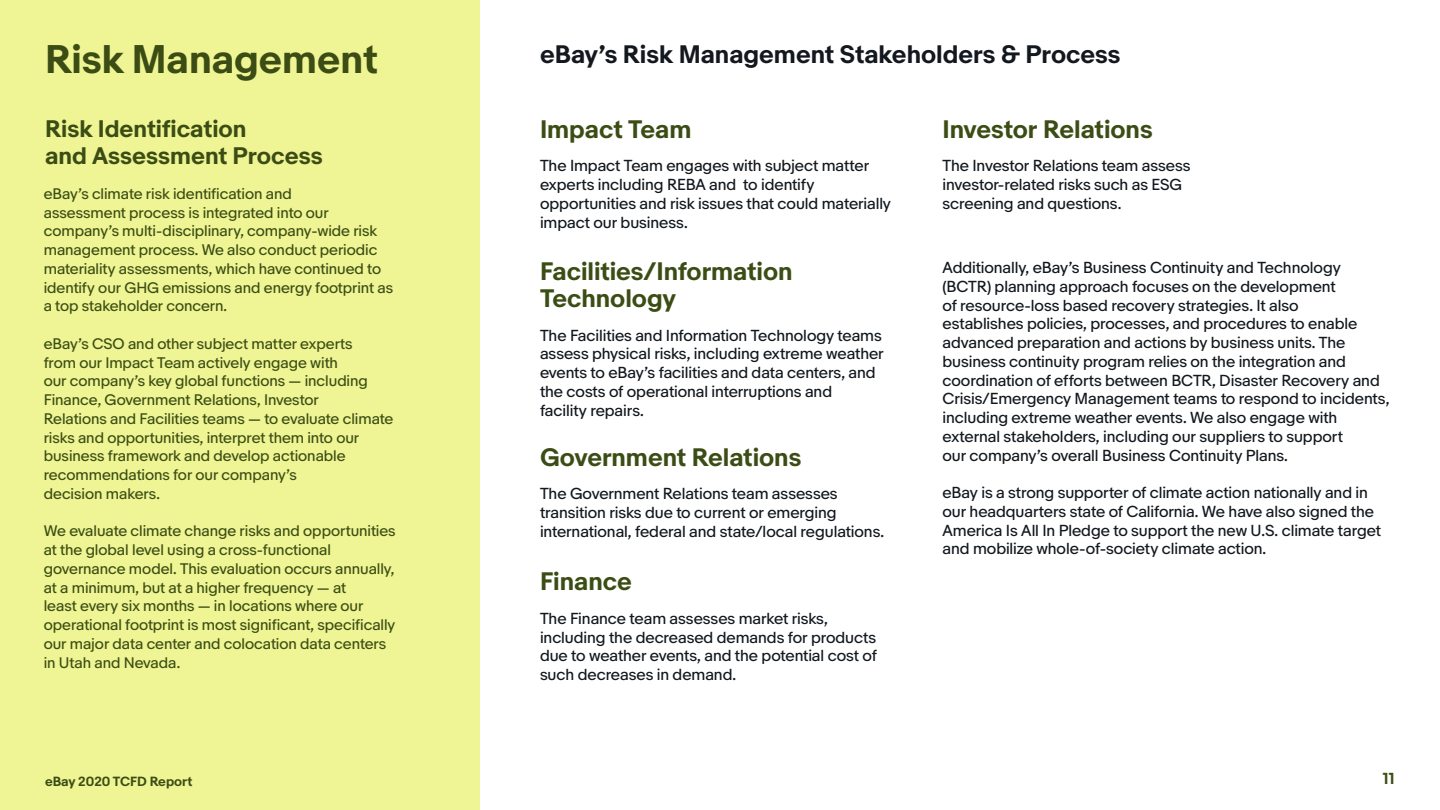
<style>
.page{position:relative;width:1440px;height:810px;background:#fff}
.page>*{position:absolute;margin:0;border:0;box-sizing:border-box;transform-origin:0 0}
.t1{font:700 37.5px "Market Sans";color:#3b4d15}
.t2{font:700 23.75px/26.9px "Market Sans";letter-spacing:-.005em;color:#3b4d15}
.t3{font:700 23.75px "Market Sans";color:#12181e}
.t4{font:700 22.5px/27px "Market Sans";color:#3b4d14}
.t5{font:15px/18.8px "Market Sans";letter-spacing:-.005em;color:#12181e}
.t6{font:700 15px "Market Sans";color:#3b4d15}
.t7{font:14.38px/18.8px "Market Sans";letter-spacing:-.005em;color:#3b4e14}
.t8{font:700 12.5px "Market Sans";color:#3b4d15}
</style>
<div class="page">
<div style="left:0;top:0;width:480px;height:810px;background:#eff494"></div>
<h1 class="t1" style="left:45px;top:37px;width:334px">Risk Management</h1>
<h2 class="t3" style="left:540px;top:39px;width:582px">eBay’s Risk Management Stakeholders &amp; Process</h2>
<h2 class="t2" style="left:540px;top:116px;width:153px">Impact Team</h2>
<p class="t5" style="left:540px;top:157px;width:353px">The Impact Team engages with subject matter experts including REBA and to identify opportunities and risk issues that could materially impact our business.</p>
<h2 class="t2" style="left:540px;top:259px;width:254px">Facilities/Information<br>Technology</h2>
<p class="t5" style="left:540px;top:326px;width:345px">The Facilities and Information Technology teams assess physical risks, including extreme weather events to eBay’s facilities and data centers, and the costs of operational interruptions and<br>facility repairs.</p>
<h2 class="t2" style="left:540px;top:445px;width:263px">Government Relations</h2>
<p class="t5" style="left:540px;top:485px;width:346px">The Government Relations team assesses transition risks due to current or emerging international, federal and state/local regulations.</p>
<h2 class="t2" style="left:540px;top:569px;width:93px">Finance</h2>
<p class="t5" style="left:540px;top:609px;width:338px">The Finance team assesses market risks, including the decreased demands for products due to weather events, and the potential cost of such decreases in demand.</p>
<h3 class="t4" style="left:45px;top:116px;width:279px">Risk Identification<br>and Assessment Process</h3>
<h2 class="t2" style="left:942px;top:116px;width:212px">Investor Relations</h2>
<p class="t5" style="left:942px;top:157px;width:250px">The Investor Relations team assess investor-related risks such as ESG screening and questions.</p>
<p class="t7" style="left:44px;top:185px;width:351px">eBay’s climate risk identification and<br>assessment process is integrated into our company’s multi-disciplinary, company-wide risk management process. We also conduct periodic materiality assessments, which have continued to identify our GHG emissions and energy footprint as a top stakeholder concern.</p>
<p class="t7" style="left:44px;top:335px;width:351px">eBay’s CSO and other subject matter experts<br>from our Impact Team actively engage with<br>our company’s key global functions — including Finance, Government Relations, Investor<br>Relations and Facilities teams — to evaluate climate risks and opportunities, interpret them into our business framework and develop actionable recommendations for our company’s<br>decision makers.</p>
<p class="t7" style="left:44px;top:522px;width:353px">We evaluate climate change risks and opportunities at the global level using a cross-functional governance model. This evaluation occurs annually, at a minimum, but at a higher frequency — at<br>least every six months — in locations where our operational footprint is most significant, specifically our major data center and colocation data centers in Utah and Nevada.</p>
<p class="t5" style="left:942px;top:259px;width:448px">Additionally, eBay’s Business Continuity and Technology (BCTR) planning approach focuses on the development<br>of resource-loss based recovery strategies. It also<br>establishes policies, processes, and procedures to enable advanced preparation and actions by business units. The business continuity program relies on the integration and coordination of efforts between BCTR, Disaster Recovery and Crisis/Emergency Management teams to respond to incidents, including extreme weather events. We also engage with external stakeholders, including our suppliers to support<br>our company’s overall Business Continuity Plans.</p>
<p class="t5" style="left:942px;top:484px;width:440px">eBay is a strong supporter of climate action nationally and in our headquarters state of California. We have also signed the America Is All In Pledge to support the new U.S. climate target and mobilize whole-of-society climate action.</p>
<p class="t8" style="left:45px;top:774px;width:149px">eBay 2020 TCFD Report</p>
<p class="t6" style="left:1383px;top:770px;width:13px">11</p>
</div>
